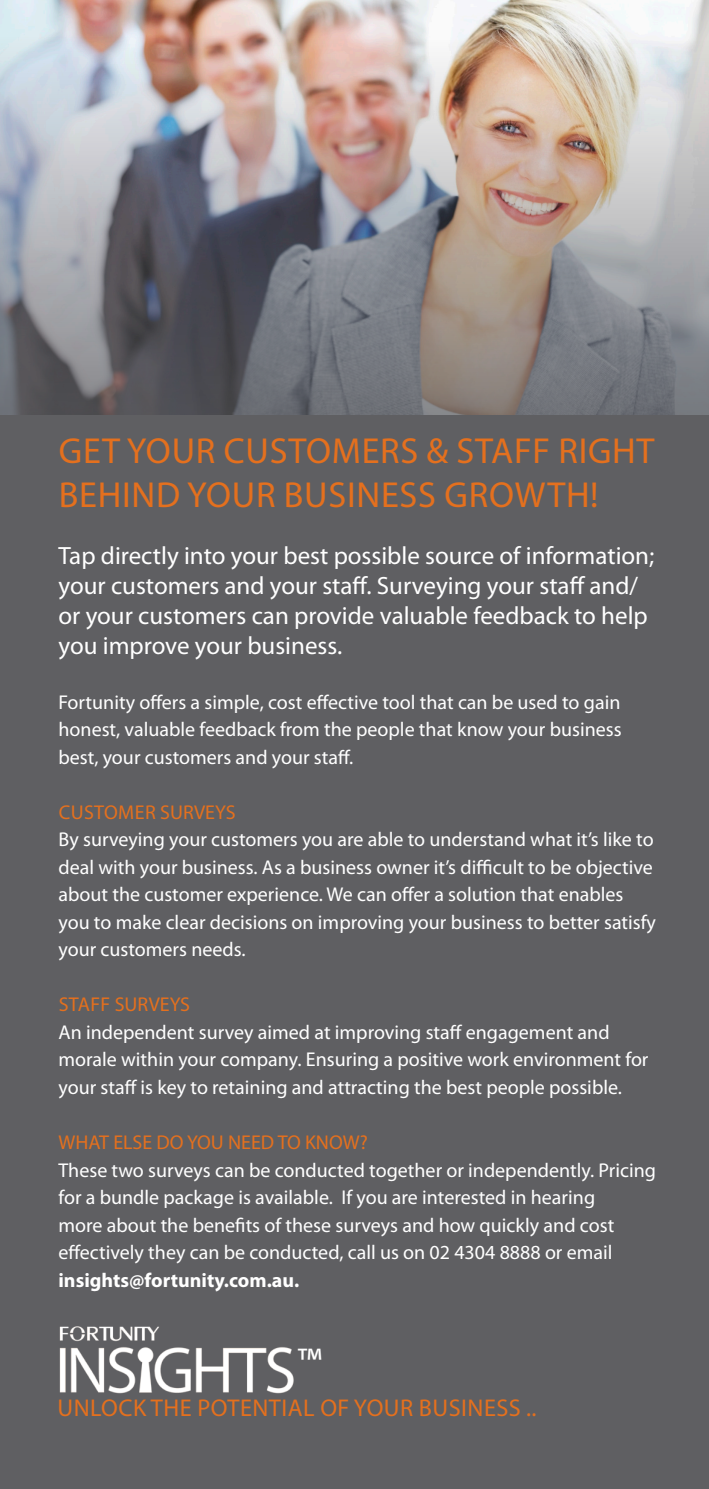
<style>
.page{position:relative;width:709px;height:1489px;background:#fff}
.page>*{position:absolute;margin:0;border:0;box-sizing:border-box;transform-origin:0 0}
.t1{font:40.5px "Myriad Pro";color:#fff}
.t2{font:36.25px/43.5px "Myriad Pro";letter-spacing:.02em;color:#e4701e}
.t3{font:25px/30px "Myriad Pro";color:#fff}
.t4{font:24.25px "Myriad Pro";letter-spacing:.02em;color:#e4701e}
.t5{font:20px/27.5px "Myriad Pro";color:#fff}
.t6{font:20px "Myriad Pro";color:#e4701e}
.s1{font-weight:700}
</style>
<div class="page">
<div style="left:0;top:414px;width:709px;height:1074px;background:#5f5f62"></div>
<img style="left:0;top:0;width:709px;height:414px">
<img style="left:41px;top:1316px;width:266px;height:90px">
<p class="t2" style="left:59px;top:428px;width:597px">GET YOUR CUSTOMERS &amp; STAFF RIGHT<br>BEHIND YOUR BUSINESS GROWTH!</p>
<p class="t3" style="left:58px;top:540px;width:597px">Tap directly into your best possible source of information; your customers and your staff. Surveying your staff and/ or your customers can provide valuable feedback to help you improve your business.</p>
<p class="t5" style="left:58px;top:688px;width:565px;text-align:justify">Fortunity offers a simple, cost effective tool that can be used to gain honest, valuable feedback from the people that know your business best, your customers and your staff.</p>
<p class="t6" style="left:59px;top:799px;width:178px">CUSTOMER SURVEYS</p>
<p class="t5" style="left:58px;top:825px;width:599px">By surveying your customers you are able to understand what it’s like to deal with your business. As a business owner it’s difficult to be objective about the customer experience. We can offer a solution that enables you to make clear decisions on improving your business to better satisfy your customers needs.</p>
<p class="t6" style="left:59px;top:992px;width:133px">STAFF SURVEYS</p>
<p class="t5" style="left:58px;top:1018px;width:591px">An independent survey aimed at improving staff engagement and morale within your company. Ensuring a positive work environment for your staff is key to retaining and attracting the best people possible.</p>
<p class="t6" style="left:58px;top:1129px;width:311px">WHAT ELSE DO YOU NEED TO KNOW?</p>
<p class="t5" style="left:58px;top:1155px;width:599px">These two surveys can be conducted together or independently. Pricing for a bundle package is available. If you are interested in hearing<br>more about the benefits of these surveys and how quickly and cost effectively they can be conducted, call us on 02 4304 8888 or email <span class="s1">insights@fortunity.com.au.</span></p>
<p class="t1" style="left:297px;top:1336px;width:27px">™</p>
<p class="t4" style="left:58px;top:1392px;width:480px">UNLOCK THE POTENTIAL OF YOUR BUSINESS ..</p>
</div>
